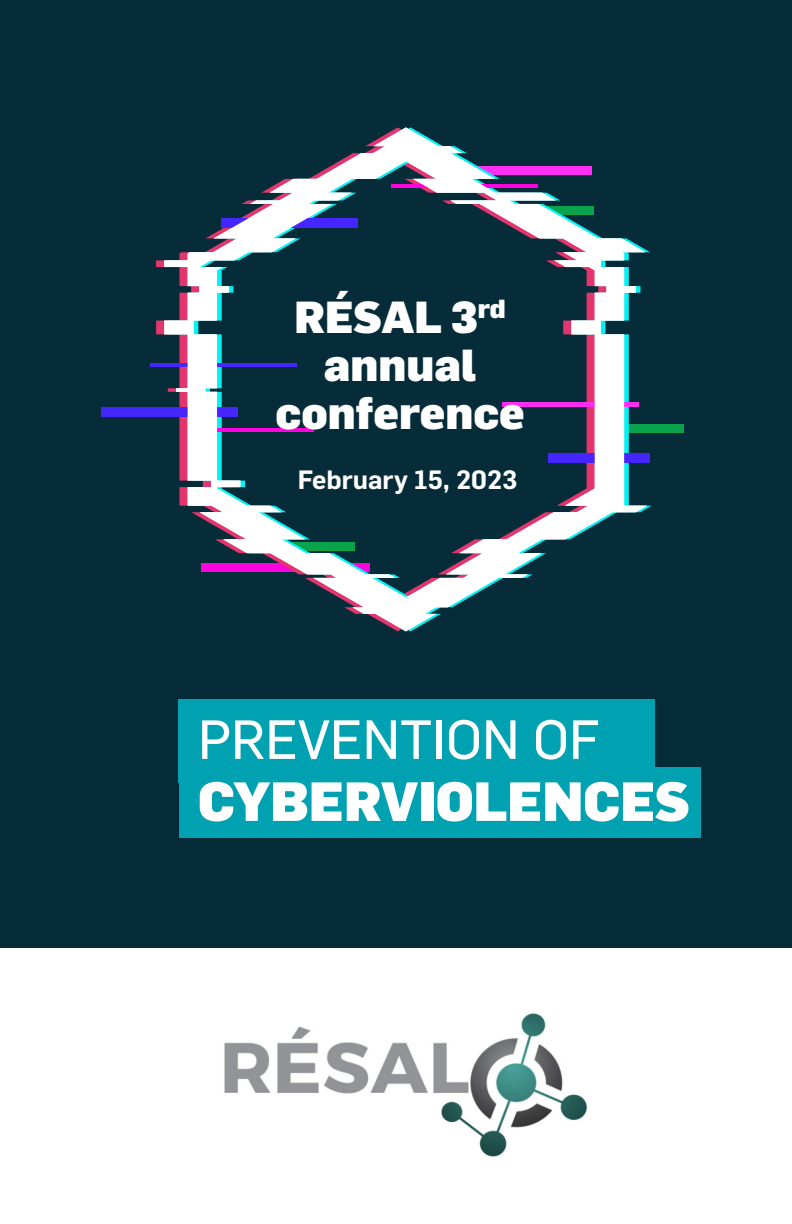
<style>
.page{position:relative;width:792px;height:1224px;background:#fff}
.page>*{position:absolute;margin:0;border:0;box-sizing:border-box;transform-origin:0 0}
.SousTitre_section{font:900 54px/62px "Flama";color:#fff}
.SousTitre_section-2{font:900 44px/48px "Flama";color:#fff;text-align:center}
.SousTitre_section-3{font:600 26px "Flama";color:#fff}
.s1{font-family:"Flama Basic";font-weight:400}
</style>
<div class="page">
<div style="left:0;top:0;width:792px;height:948px;background:#062b39"></div>
<img style="left:224px;top:1013px;width:363px;height:144px">
<div style="left:616px;top:424px;width:68px;height:8px;background:#08a34a"></div>
<div style="left:102px;top:407px;width:136px;height:9px;background:#4526ff"></div>
<div style="left:548px;top:453px;width:101px;height:9px;background:#4526ff"></div>
<hr style="left:150px;top:364px;width:146px;height:3px;background:#4526ff">
<svg style="left:164px;top:127px;width:483px;height:504px"></svg>
<div style="left:179px;top:699px;width:476px;height:84px;background:#00a1b1"></div>
<div style="left:179px;top:767px;width:522px;height:71px;background:#00a1b1"></div>
<p class="SousTitre_section-2" style="left:276px;top:290px;width:251px">RÉSAL 3<sup>rd </sup>annual conference</p>
<p class="SousTitre_section-3" style="left:298px;top:461px;width:221px">February 15, 2023</p>
<p class="SousTitre_section" style="left:198px;top:705px;width:493px"><span class="s1">PREVENTION OF<br></span>CYBERVIOLENCES</p>
</div>
